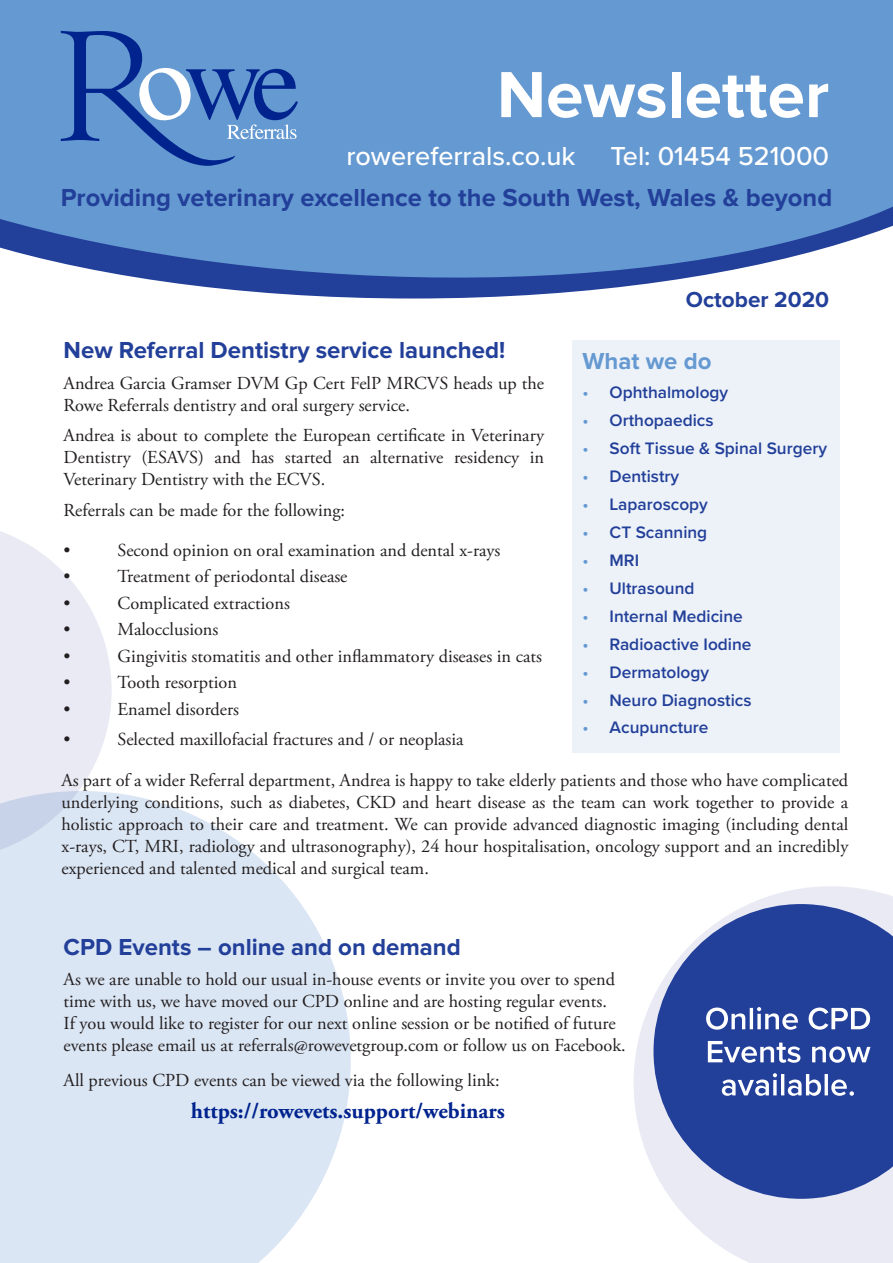
<style>
.page{position:relative;width:893px;height:1263px;background:#fff}
.page>*{position:absolute;margin:0;border:0;box-sizing:border-box;transform-origin:0 0}
.t1{font:700 67.5px "Proxima Nova";color:#fff}
.t2{font:500 27px "Proxima Nova";color:#fff}
.t3{font:700 25.5px "Proxima Nova";color:#223f99}
.t4{font:700 24px "Proxima Nova";color:#223f99}
.t5{font:700 24px "Proxima Nova";color:#6599d1}
.t6{font:700 22.5px "Adobe Garamond Pro";color:#00238e}
.t7{font:700 22.5px "Proxima Nova";color:#223f99}
.t8{font:18.3px/21.9px "Adobe Garamond Pro";color:#231f20}
.t9{font:600 17.25px "Proxima Nova";color:#223f99}
.s1{color:#6599d1}
</style>
<div class="page">
<svg style="left:634px;top:886px;width:259px;height:377px;fill:#e9eaf4"></svg>
<svg style="left:653px;top:904px;width:240px;height:295px;background:#4b62ab"></svg>
<div style="left:572px;top:340px;width:268px;height:413px;background:#edf2f9"></div>
<svg style="left:0;top:0;width:893px;height:295px;background:#6998cf"></svg>
<svg style="left:61px;top:31px;width:237px;height:135px;background:#5988c7"></svg>
<svg style="left:0;top:793px;width:351px;height:470px;background:#dfe9f5"></svg>
<svg style="left:0;top:531px;width:112px;height:329px"></svg>
<svg style="left:722px;top:1073px;width:132px;height:23px"></svg>
<svg style="left:708px;top:1041px;width:162px;height:22px"></svg>
<svg style="left:706px;top:1007px;width:164px;height:23px"></svg>
<p class="t1" style="left:497px;top:56px;width:334px">Newsletter</p>
<p class="t2" style="left:346px;top:136px;width:231px">rowereferrals.co.uk</p>
<p class="t2" style="left:610px;top:136px;width:220px">Tel: 01454 521000</p>
<p class="t3" style="left:61px;top:183px;width:773px">Providing veterinary excellence to the South West, Wales &amp; beyond</p>
<p class="t7" style="left:686px;top:286px;width:145px">October 2020</p>
<p class="t4" style="left:64px;top:337px;width:443px">New Referral Dentistry service launched!</p>
<p class="t8" style="left:64px;top:373px;width:482px">Andrea Garcia Gramser DVM Gp Cert FelP MRCVS heads up the<br>Rowe Referrals dentistry and oral surgery service.</p>
<p class="t8" style="left:64px;top:425px;width:482px;text-align:justify">Andrea is about to complete the European certificate in Veterinary Dentistry (ESAVS) and has started an alternative residency in Veterinary Dentistry with the ECVS.</p>
<p class="t8" style="left:64px;top:500px;width:283px">Referrals can be made for the following:</p>
<p class="t8" style="left:64px;top:540px;width:9px">•</p>
<p class="t8" style="left:118px;top:540px;width:384px">Second opinion on oral examination and dental x-rays</p>
<p class="t8" style="left:64px;top:566px;width:9px">•</p>
<p class="t8" style="left:118px;top:566px;width:231px">Treatment of periodontal disease</p>
<p class="t8" style="left:64px;top:593px;width:9px">•</p>
<p class="t8" style="left:118px;top:593px;width:174px">Complicated extractions</p>
<p class="t8" style="left:64px;top:619px;width:9px">•</p>
<p class="t8" style="left:118px;top:619px;width:102px">Malocclusions</p>
<p class="t8" style="left:64px;top:646px;width:9px">•</p>
<p class="t8" style="left:118px;top:646px;width:426px">Gingivitis stomatitis and other inflammatory diseases in cats</p>
<p class="t8" style="left:64px;top:672px;width:9px">•</p>
<p class="t8" style="left:118px;top:672px;width:121px">Tooth resorption</p>
<p class="t8" style="left:64px;top:699px;width:9px">•</p>
<p class="t8" style="left:118px;top:699px;width:123px">Enamel disorders</p>
<p class="t8" style="left:64px;top:729px;width:9px">•</p>
<p class="t8" style="left:118px;top:729px;width:348px">Selected maxillofacial fractures and / or neoplasia</p>
<p class="t8" style="left:61px;top:770px;width:788px;text-align:justify">As part of a wider Referral department, Andrea is happy to take elderly patients and those who have complicated underlying conditions, such as diabetes, CKD and heart disease as the team can work together to provide a holistic approach to their care and treatment. We can provide advanced diagnostic imaging (including dental x-rays, CT, MRI, radiology and ultrasonography), 24 hour hospitalisation, oncology support and an incredibly experienced and talented medical and surgical team.</p>
<p class="t5" style="left:583px;top:347px;width:130px">What we do</p>
<p class="t9" style="left:583px;top:380px;width:147px"><span class="s1">•</span> Ophthalmology</p>
<p class="t9" style="left:583px;top:408px;width:133px"><span class="s1">•</span> Orthopaedics</p>
<p class="t9" style="left:583px;top:435px;width:246px"><span class="s1">•</span> Soft Tissue &amp; Spinal Surgery</p>
<p class="t9" style="left:583px;top:463px;width:98px"><span class="s1">•</span> Dentistry</p>
<p class="t9" style="left:583px;top:491px;width:127px"><span class="s1">•</span> Laparoscopy</p>
<p class="t9" style="left:583px;top:519px;width:126px"><span class="s1">•</span> CT Scanning</p>
<p class="t9" style="left:583px;top:547px;width:58px"><span class="s1">•</span> MRI</p>
<p class="t9" style="left:583px;top:575px;width:113px"><span class="s1">•</span> Ultrasound</p>
<p class="t9" style="left:583px;top:603px;width:162px"><span class="s1">•</span> Internal Medicine</p>
<p class="t9" style="left:583px;top:631px;width:170px"><span class="s1">•</span> Radioactive Iodine</p>
<p class="t9" style="left:583px;top:659px;width:128px"><span class="s1">•</span> Dermatology</p>
<p class="t9" style="left:583px;top:687px;width:170px"><span class="s1">•</span> Neuro Diagnostics</p>
<p class="t9" style="left:583px;top:715px;width:127px"><span class="s1">•</span> Acupuncture</p>
<p class="t4" style="left:64px;top:933px;width:399px">CPD Events – online and on demand</p>
<p class="t8" style="left:64px;top:969px;width:564px">As we are unable to hold our usual in-house events or invite you over to spend time with us, we have moved our CPD online and are hosting regular events.<br>If you would like to register for our next online session or be notified of future events please email us at referrals@rowevetgroup.com or follow us on Facebook.</p>
<p class="t8" style="left:64px;top:1069px;width:438px">All previous CPD events can be viewed via the following link:</p>
<p class="t6" style="left:191px;top:1097px;width:316px">https://rowevets.support/webinars</p>
</div>
